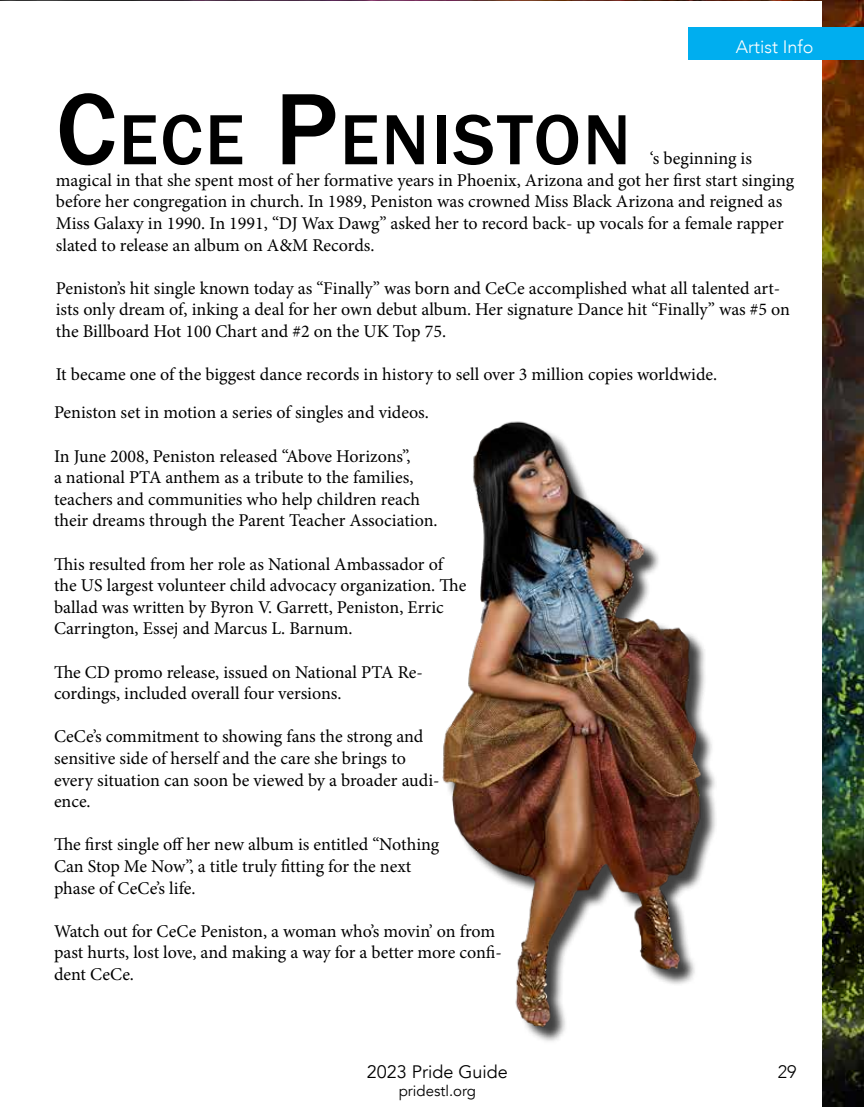
<style>
.page{position:relative;width:864px;height:1107px;background:#fff}
.page>*{position:absolute;margin:0;border:0;box-sizing:border-box;transform-origin:0 0}
.t1{font:500 73.5px "Franklin Gothic";letter-spacing:.03em;color:#000}
.t2{font:18px/21.6px "Minion Pro";letter-spacing:-.005em;color:#000}
.t3{font:18px "Avenir";color:#000}
.t4{font:300 18px "Avenir";color:#fff}
.t5{font:300 18px "Avenir";color:#000}
.t6{font:15px "Avenir";color:#000}
.s1{font-size:105px}
</style>
<div class="page">
<img style="left:0;top:0;width:864px;height:1107px">
<div style="left:0;top:2px;width:822px;height:1105px;background:#fff"></div>
<img style="left:442px;top:421px;width:274px;height:620px">
<div style="left:688px;top:28px;width:176px;height:32px;background:#00aeef"></div>
<p class="t4" style="left:736px;top:36px;width:79px">Artist Info</p>
<h1 class="t1" style="left:56px;top:94px;width:576px"><span class="s1">C</span>ECE <span class="s1">P</span>ENISTON</h1>
<p class="t2" style="left:56px;top:148px;width:740px;text-indent:594px">‘s beginning is magical in that she spent most of her formative years in Phoenix, Arizona and got her first start singing before her congregation in church. In 1989, Peniston was crowned Miss Black Arizona and reigned as Miss Galaxy in 1990. In 1991, “DJ Wax Dawg” asked her to record back- up vocals for a female rapper slated to release an album on A&amp;M Records.</p>
<p class="t2" style="left:56px;top:277px;width:736px">Peniston’s hit single known today as “Finally” was born and CeCe accomplished what all talented art&shy;ists only dream of, inking a deal for her own debut album. Her signature Dance hit “Finally” was #5 on the Billboard Hot 100 Chart and #2 on the UK Top 75.</p>
<p class="t2" style="left:56px;top:364px;width:663px">It became one of the biggest dance records in history to sell over 3 million copies worldwide.</p>
<p class="t2" style="left:54px;top:402px;width:377px">Peniston set in motion a series of singles and videos.</p>
<p class="t2" style="left:54px;top:445px;width:385px">In June 2008, Peniston released “Above Horizons”,<br>a national PTA anthem as a tribute to the families, teachers and communities who help children reach their dreams through the Parent Teacher Association.</p>
<p class="t2" style="left:54px;top:553px;width:414px">This resulted from her role as National Ambassador of the US largest volunteer child advocacy organization. The ballad was written by Byron V. Garrett, Peniston, Erric Carrington, Essej and Marcus L. Barnum.</p>
<p class="t2" style="left:54px;top:661px;width:371px">The CD promo release, issued on National PTA Re&shy;cordings, included overall four versions.</p>
<p class="t2" style="left:54px;top:726px;width:387px">CeCe’s commitment to showing fans the strong and sensitive side of herself and the care she brings to every situation can soon be viewed by a broader audi&shy;ence.</p>
<p class="t2" style="left:54px;top:834px;width:387px">The first single off her new album is entitled “Nothing<br>Can Stop Me Now”, a title truly fitting for the next phase of CeCe’s life.</p>
<p class="t2" style="left:54px;top:920px;width:449px">Watch out for CeCe Peniston, a woman who’s movin’ on from past hurts, lost love, and making a way for a better more confi&shy;dent CeCe.</p>
<p class="t3" style="left:367px;top:1061px;width:143px">2023 Pride Guide</p>
<p class="t6" style="left:399px;top:1082px;width:79px">pridestl.org</p>
<p class="t5" style="left:778px;top:1061px;width:20px">29</p>
</div>
